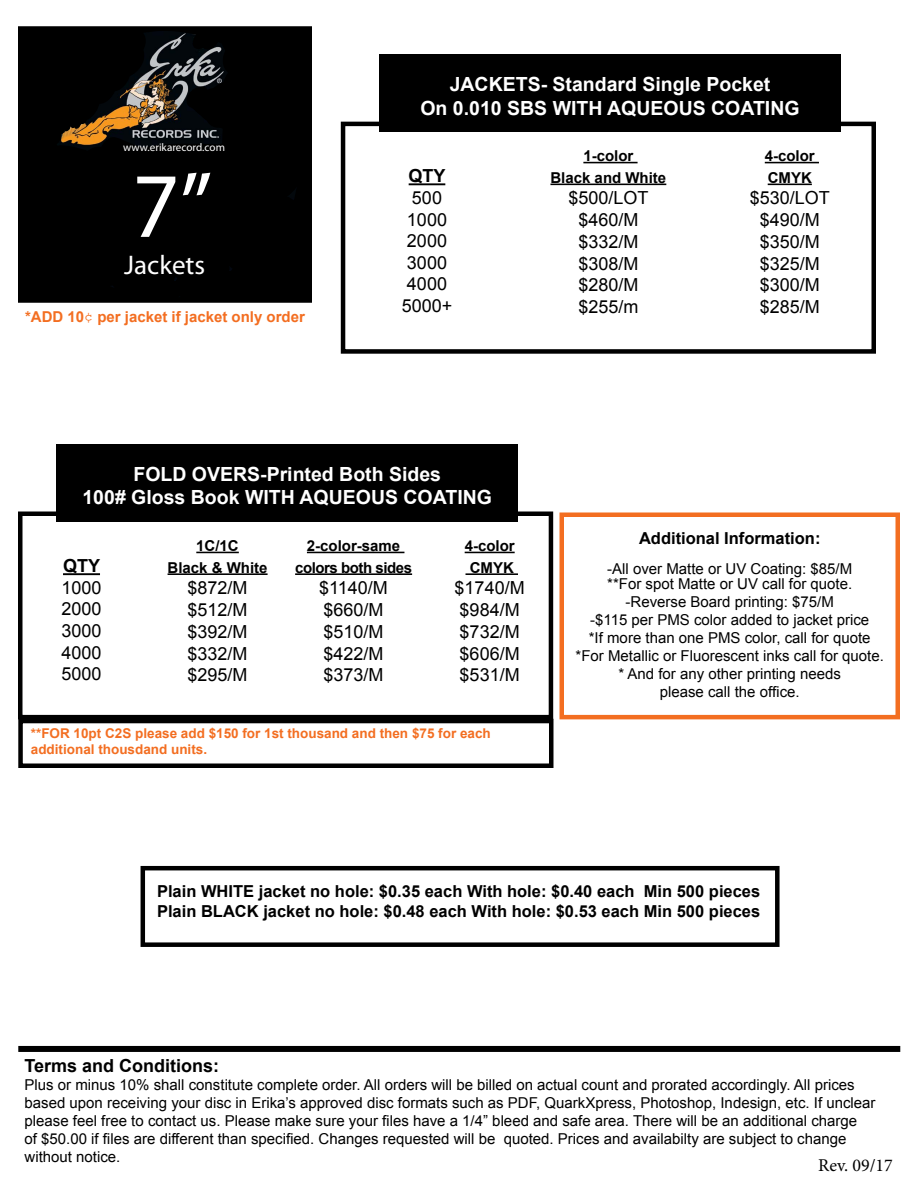
<style>
.page{position:relative;width:918px;height:1188px;background:#fff}
.page>*{position:absolute;margin:0;border:0;box-sizing:border-box;transform-origin:0 0}
.t1{font:92.7px "Myriad Pro";color:#fff}
.t2{font:27px "Myriad Pro";color:#fff}
.t3{font:700 19.5px/23.4px "Arial";color:#fff;text-align:center}
.t4{font:18px/21.8px "Arial";color:#000;text-align:center}
.t5{font:700 18px "Arial";color:#000}
.t6{font:18px "Minion Pro";color:#000}
.t7{font:700 16.5px/19.8px "Arial";color:#000}
.t8{font:15px/18px "Arial";color:#000}
.t9{font:700 15px/21.8px "Arial";color:#000;text-align:center}
.t10{font:700 15px "Arial";color:#f36e21}
.t11{font:700 15px/21.8px "Arial";letter-spacing:-.03em;color:#000;text-align:center}
.t12{font:700 13.5px/16.2px "Arial";color:#f36e21}
.t13{font:11.1px "Myriad Pro";color:#fff}
.s1{font-family:"Courier";font-weight:400}
</style>
<div class="page">
<hr style="left:409px;top:183px;width:36px;height:2px;background:#000">
<hr style="left:583px;top:162px;width:55px;height:1px;background:#000">
<hr style="left:550px;top:184px;width:116px;height:1px;background:#000">
<hr style="left:765px;top:162px;width:54px;height:1px;background:#000">
<hr style="left:768px;top:184px;width:44px;height:1px;background:#000">
<div style="left:341px;top:122px;width:535px;height:232px;border:4px solid #000"></div>
<div style="left:379px;top:55px;width:462px;height:77px;background:#000"></div>
<div style="left:141px;top:866px;width:639px;height:81px;border:4px solid #000"></div>
<div style="left:560px;top:513px;width:340px;height:206px;border:4px solid #f36e21"></div>
<div style="left:18px;top:1046px;width:882px;height:6px;background:#000"></div>
<svg style="left:18px;top:26px;width:294px;height:275px;background:#0a0907"></svg>
<hr style="left:63px;top:573px;width:37px;height:2px;background:#000">
<hr style="left:196px;top:552px;width:43px;height:1px;background:#000">
<hr style="left:168px;top:573px;width:100px;height:2px;background:#000">
<hr style="left:307px;top:552px;width:97px;height:1px;background:#000">
<hr style="left:295px;top:573px;width:117px;height:2px;background:#000">
<hr style="left:465px;top:552px;width:50px;height:1px;background:#000">
<hr style="left:466px;top:573px;width:52px;height:2px;background:#000">
<div style="left:18px;top:512px;width:535px;height:207px;border:4px solid #000"></div>
<div style="left:56px;top:445px;width:462px;height:77px;background:#000"></div>
<div style="left:18px;top:719px;width:535px;height:49px;border:4px solid #000"></div>
<p class="t13" style="left:123px;top:140px;width:103px">www.erikarecord.com</p>
<h1 class="t1" style="left:132px;top:149px;width:82px">7”</h1>
<h2 class="t2" style="left:124px;top:248px;width:83px">Jackets</h2>
<p class="t10" style="left:25px;top:307px;width:281px">*ADD 10<span class="s1">¢</span> per jacket if jacket only order</p>
<h3 class="t3" style="left:420px;top:73px;width:381px">JACKETS- Standard Single Pocket<br>On 0.010 SBS WITH AQUEOUS COATING</h3>
<p class="t5" style="left:409px;top:164px;width:39px">QTY</p>
<p class="t4" style="left:402px;top:187px;width:52px">500<br>1000<br>2000<br>3000<br>4000<br>5000+</p>
<p class="t9" style="left:550px;top:145px;width:117px">1-color<br>Black and White</p>
<p class="t4" style="left:569px;top:187px;width:82px">$500/LOT $460/M $332/M $308/M $280/M $255/m</p>
<p class="t9" style="left:765px;top:145px;width:52px;text-align:left">4-color<br>CMYK</p>
<p class="t4" style="left:750px;top:187px;width:82px">$530/LOT $490/M $350/M $325/M $300/M $285/M</p>
<h3 class="t3" style="left:82px;top:463px;width:411px">FOLD OVERS-Printed Both Sides<br>100# Gloss Book WITH AQUEOUS COATING</h3>
<p class="t5" style="left:63px;top:554px;width:39px">QTY</p>
<p class="t4" style="left:62px;top:577px;width:42px;text-align:justify">1000<br>2000<br>3000<br>4000<br>5000</p>
<p class="t9" style="left:168px;top:535px;width:102px">1C/1C<br>Black &amp; White</p>
<p class="t4" style="left:188px;top:577px;width:62px;text-align:justify">$872/M $512/M $392/M $332/M $295/M</p>
<p class="t11" style="left:295px;top:535px;width:119px">2-color-same colors both sides</p>
<p class="t4" style="left:319px;top:577px;width:70px;text-align:left">$1140/M $660/M $510/M $422/M $373/M</p>
<p class="t9" style="left:465px;top:535px;width:52px">4-color<br>CMYK</p>
<p class="t4" style="left:455px;top:577px;width:72px;text-align:left">$1740/M $984/M $732/M $606/M $531/M</p>
<p class="t12" style="left:31px;top:726px;width:461px">**FOR 10pt C2S please add $150 for 1st thousand and then $75 for each additional thousdand units.</p>
<p class="t7" style="left:639px;top:529px;width:183px">Additional Information:</p>
<p class="t8" style="left:607px;top:561px;width:247px;line-height:15px">-All over Matte or UV Coating: $85/M **For spot Matte or UV call for quote.</p>
<p class="t8" style="left:576px;top:593px;width:310px;text-align:center">-Reverse Board printing: $75/M<br>-$115 per PMS color added to jacket price<br>*If more than one PMS color, call for quote *For Metallic or Fluorescent inks call for quote. * And for any other printing needs<br>please call the office.</p>
<p class="t7" style="left:157px;top:882px;width:605px">Plain WHITE jacket no hole: $0.35 each With hole: $0.40 each Min 500 pieces<br>Plain BLACK jacket no hole: $0.48 each With hole: $0.53 each Min 500 pieces</p>
<p class="t5" style="left:25px;top:1053px;width:196px">Terms and Conditions:</p>
<p class="t8" style="left:25px;top:1075px;width:852px">Plus or minus 10% shall constitute complete order. All orders will be billed on actual count and prorated accordingly. All prices based upon receiving your disc in Erika’s approved disc formats such as PDF, QuarkXpress, Photoshop, Indesign, etc. If unclear please feel free to contact us. Please make sure your files have a 1/4” bleed and safe area. There will be an additional charge<br>of $50.00 if files are different than specified. Changes requested will be quoted. Prices and availabilty are subject to change without notice.</p>
<p class="t6" style="left:818px;top:1153px;width:76px">Rev. 09/17</p>
</div>
